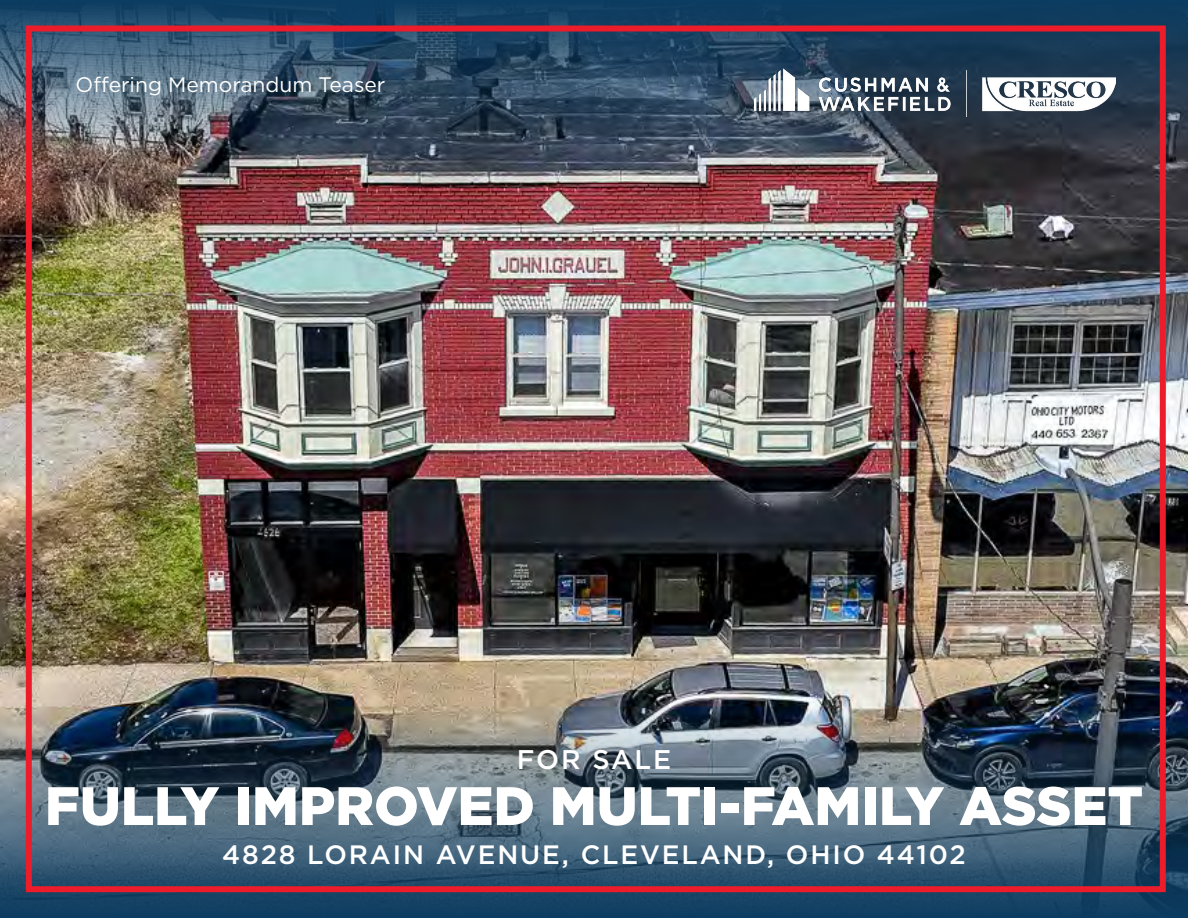
<style>
.page{position:relative;width:1188px;height:918px;background:#fff}
.page>*{position:absolute;margin:0;border:0;box-sizing:border-box;transform-origin:0 0}
.t1{font:900 54px "Gotham";color:#fff}
.t2{font:500 27px "Gotham";letter-spacing:.07em;color:#fff}
.t3{font:500 26.55px "Gotham";letter-spacing:.07em;color:#fff}
.t4{font:21px "Gotham";color:#fff}
</style>
<div class="page">
<img style="left:0;top:158px;width:1188px;height:544px">
<svg style="left:0;top:0;width:1188px;height:158px;background:#324b62"></svg>
<img style="left:754px;top:68px;width:362px;height:49px">
<img style="left:0;top:702px;width:1188px;height:216px">
<div style="left:26px;top:26px;width:1140px;height:866px;border:6px solid #ed1c2b"></div>
<p class="t4" style="left:76px;top:72px;width:311px">Offering Memorandum Teaser</p>
<p class="t2" style="left:517px;top:742px;width:156px">FOR SALE</p>
<h1 class="t1" style="left:45px;top:769px;width:1100px">FULLY IMPROVED MULTI-FAMILY ASSET</h1>
<p class="t3" style="left:222px;top:837px;width:745px">4828 LORAIN AVENUE, CLEVELAND, OHIO 44102</p>
</div>
